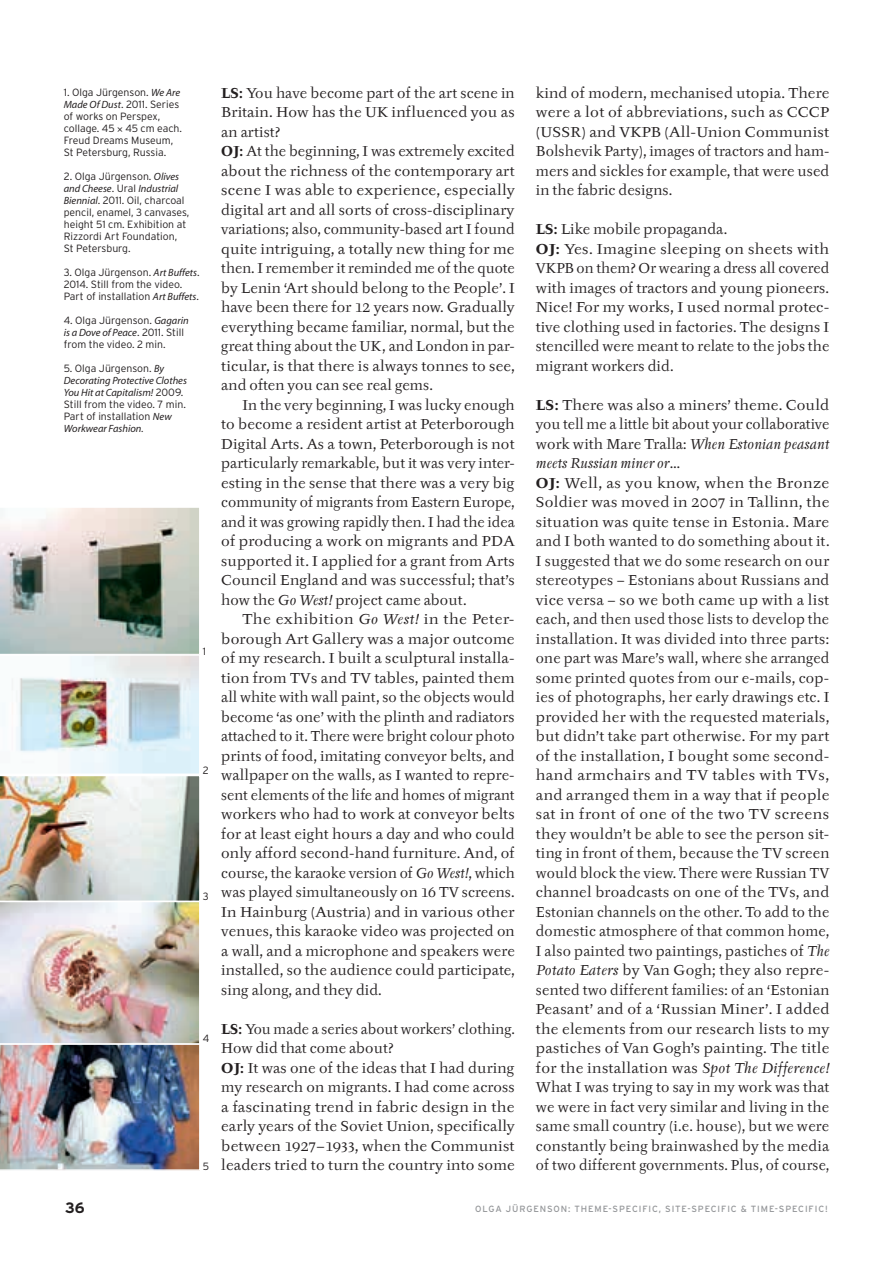
<style>
.page{position:relative;width:893px;height:1263px;background:#fff}
.page>*{position:absolute;margin:0;border:0;box-sizing:border-box;transform-origin:0 0}
.t1{font:700 15px "Interstate";color:#231f20}
.t2{font:14.25px/19.5px "Tyfa ITC";letter-spacing:.015em;color:#231f20}
.t3{font:14.25px/19.5px "Tyfa ITC";letter-spacing:.015em;color:#231f20;scale:1.04 1}
.t4{font:14.25px/19.5px "Tyfa ITC";letter-spacing:.015em;color:#231f20;text-align:justify;scale:1.05 1}
.t5{font:300 10.5px/12px "Interstate";color:#231f20}
.t6{font:italic 10.5px/12px "Myriad";color:#231f20}
.t7{font:9px "Interstate";letter-spacing:.1em;color:#939598}
.s1{font-family:"Myriad";font-weight:400;font-style:italic}
.s2{font-family:"Interstate";font-weight:300;font-style:normal}
.s3{font-weight:700}
.s4{font-style:italic}
</style>
<div class="page">
<img style="left:0;top:507px;width:200px;height:664px">
<p class="t5" style="left:64px;top:86px;width:120px">1. Olga Jürgenson. <span class="s1">We Are<br>Made Of Dust</span>. 2011. Series of works on Perspex, collage. 45 45 cm each.<br>Freud Dreams Museum,<br>St Petersburg, Russia.</p>
<p class="t5" style="left:64px;top:170px;width:117px">2. Olga Jürgenson. <span class="s1">Olives</span></p>
<p class="t6" style="left:64px;top:183px;width:116px">and Cheese<span class="s2">. Ural</span> Industrial</p>
<p class="t5" style="left:64px;top:194px;width:127px"><span class="s1">Biennial</span>. 2011. Oil, charcoal pencil, enamel, 3 canvases, height 51 cm. Exhibition at<br>Rizzordi Art Foundation,<br>St Petersburg.</p>
<p class="t5" style="left:64px;top:266px;width:137px">3. Olga Jürgenson. <span class="s1">Art Buffets</span>.<br>2014. Still from the video.<br>Part of installation <span class="s1">Art Buffets</span>.</p>
<p class="t5" style="left:64px;top:314px;width:126px">4. Olga Jürgenson. <span class="s1">Gagarin</span></p>
<p class="t6" style="left:64px;top:327px;width:122px">is a Dove of Peace<span class="s2">. 2011. Still</span></p>
<p class="t5" style="left:64px;top:338px;width:103px">from the video. 2 min.</p>
<p class="t5" style="left:64px;top:362px;width:102px">5. Olga Jürgenson. <span class="s1">By</span></p>
<p class="t6" style="left:64px;top:375px;width:125px">Decorating Protective Clothes<br>You Hit at Capitalism! <span class="s2">2009.</span></p>
<p class="t5" style="left:64px;top:398px;width:124px">Still from the video. 7 min.<br>Part of installation <span class="s1">New</span></p>
<p class="t6" style="left:64px;top:423px;width:81px">Workwear Fashion.</p>
<p class="t5" style="left:203px;top:645px;width:5px">1</p>
<p class="t5" style="left:203px;top:764px;width:7px">2</p>
<p class="t5" style="left:203px;top:890px;width:7px">3</p>
<p class="t5" style="left:203px;top:1032px;width:8px">4</p>
<p class="t5" style="left:203px;top:1160px;width:8px">5</p>
<p class="t2" style="left:221px;top:83px;width:295px"><span class="s3">LS:</span> You have become part of the art scene in Britain. How has the UK influenced you as an artist?<br><span class="s3">OJ:</span> At the beginning, I was extremely excited about the richness of the contemporary art scene I was able to experience, especially digital art and all sorts of cross-disciplinary variations; also, community-based art I found quite intriguing, a totally new thing for me then. I remember it reminded me of the quote by Lenin ‘Art should belong to the People’. I have been there for 12 years now. Gradually everything became familiar, normal, but the great thing about the UK, and London in par&shy;ticular, is that there is always tonnes to see, and often you can see real gems.</p>
<p class="t2" style="left:221px;top:395px;width:295px;text-align:justify;text-indent:21px">In the very beginning, I was lucky enough to become a resident artist at Peterborough Digital Arts. As a town, Peterborough is not particularly remarkable, but it was very inter&shy;esting in the sense that there was a very big community of migrants from Eastern Europe, and it was growing rapidly then. I had the idea of producing a work on migrants and PDA supported it. I applied for a grant from Arts Council England and was successful; that’s how the <span class="s4">Go West!</span> project came about.</p>
<p class="t4" style="left:221px;top:609px;width:281px;text-indent:21px">The exhibition <span class="s4">Go West!</span> in the Peter&shy;borough Art Gallery was a major outcome of my research. I built a sculptural installa&shy;tion from TVs and TV tables, painted them all white with wall paint, so the objects would become ‘as one’ with the plinth and radiators attached to it. There were bright colour photo prints of food, imitating conveyor belts, and wallpaper on the walls, as I wanted to repre&shy;sent elements of the life and homes of migrant workers who had to work at conveyor belts for at least eight hours a day and who could only afford second-hand furniture. And, of course, the karaoke version of <span class="s4">Go West!</span>, which was played simultaneously on 16 TV screens.<br>In Hainburg (Austria) and in various other venues, this karaoke video was projected on a wall, and a microphone and speakers were installed, so the audience could participate, sing along, and they did.</p>
<p class="t2" style="left:221px;top:1019px;width:295px"><span class="s3">LS:</span> You made a series about workers’ clothing.<br>How did that come about?<br><span class="s3">OJ:</span> It was one of the ideas that I had during my research on migrants. I had come across a fascinating trend in fabric design in the early years of the Soviet Union, specifically between 1927–1933, when the Communist leaders tried to turn the country into some</p>
<p class="t2" style="left:536px;top:83px;width:295px;text-align:justify">kind of modern, mechanised utopia. There were a lot of abbreviations, such as CCCP (USSR) and VKPB (All-Union Communist Bolshevik Party), images of tractors and ham&shy;mers and sickles for example, that were used in the fabric designs.</p>
<p class="t2" style="left:536px;top:219px;width:295px"><span class="s3">LS:</span> Like mobile propaganda.<br><span class="s3">OJ:</span> Yes. Imagine sleeping on sheets with VKPB on them? Or wearing a dress all covered with images of tractors and young pioneers.<br>Nice! For my works, I used normal protec&shy;tive clothing used in factories. The designs I stencilled were meant to relate to the jobs the migrant workers did.</p>
<p class="t3" style="left:536px;top:395px;width:284px"><span class="s3">LS:</span> There was also a miners’ theme. Could you tell me a little bit about your collaborative work with Mare Tralla: <span class="s4">When Estonian peasant meets Russian miner or</span>…<br><span class="s3">OJ:</span> Well, as you know, when the Bronze Soldier was moved in 2007 in Tallinn, the situation was quite tense in Estonia. Mare and I both wanted to do something about it.<br>I suggested that we do some research on our stereotypes – Estonians about Russians and vice versa – so we both came up with a list each, and then used those lists to develop the installation. It was divided into three parts: one part was Mare’s wall, where she arranged some printed quotes from our e-mails, cop&shy;ies of photographs, her early drawings etc. I provided her with the requested materials, but didn’t take part otherwise. For my part of the installation, I bought some second&shy;hand armchairs and TV tables with TVs, and arranged them in a way that if people sat in front of one of the two TV screens they wouldn’t be able to see the person sit&shy;ting in front of them, because the TV screen would block the view. There were Russian TV channel broadcasts on one of the TVs, and Estonian channels on the other. To add to the domestic atmosphere of that common home, I also painted two paintings, pastiches of <span class="s4">The Potato Eaters</span> by Van Gogh; they also repre&shy;sented two different families: of an ‘Estonian Peasant’ and of a ‘Russian Miner’. I added the elements from our research lists to my pastiches of Van Gogh’s painting. The title for the installation was <span class="s4">Spot The Difference!<br></span>What I was trying to say in my work was that we were in fact very similar and living in the same small country (i.e. house), but we were constantly being brainwashed by the media of two different governments. Plus, of course,</p>
<p class="t1" style="left:65px;top:1199px;width:21px">36</p>
<p class="t7" style="left:475px;top:1204px;width:8px">OLGA</p>
<p class="t7" style="left:506px;top:1204px;width:90px">JÜRGENSON: THEME</p>
<p class="t7" style="left:609px;top:1204px;width:11px">-SPE</p>
<p class="t7" style="left:632px;top:1204px;width:40px">CIFIC, SITE</p>
<p class="t7" style="left:687px;top:1204px;width:11px">-SPE</p>
<p class="t7" style="left:711px;top:1204px;width:53px">CIFIC &amp; TIME</p>
<p class="t7" style="left:775px;top:1204px;width:11px">-SPE</p>
<p class="t7" style="left:798px;top:1204px;width:31px">CIFIC!</p>
</div>
